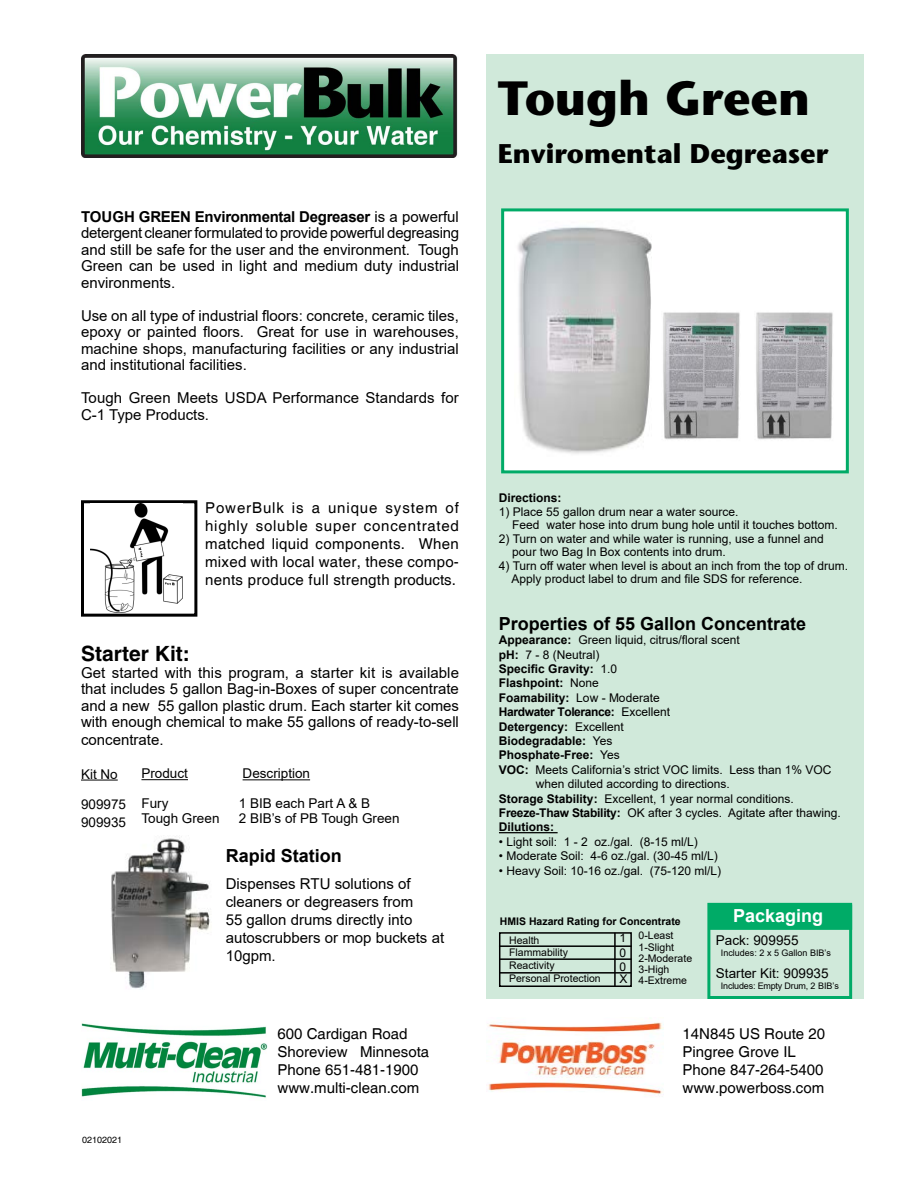
<style>
.page{position:relative;width:918px;height:1188px;background:#fff}
.page>*{position:absolute;margin:0;border:0;box-sizing:border-box;transform-origin:0 0}
.t1{font:700 48px "Stone Sans";color:#000}
.t2{font:700 27px "Stone Sans";color:#000}
.t3{font:700 21px "Helvetica";color:#000}
.t4{font:700 18px "Arial";color:#000}
.t5{font:700 18px "Arial";color:#fff}
.t6{font:15px/16.5px "Arial";color:#000;text-align:justify}
.t7{font:15px/18px "Helvetica";color:#000}
.t8{font:13.5px/15px "Arial";color:#000}
.t9{font:12px/13.5px "Arial";color:#000}
.t10{font:700 12px "Arial";color:#000}
.t11{font:700 12px "Arial";letter-spacing:-.03em;color:#000}
.t12{font:10.5px/11.2px "Arial";color:#000}
.t13{font:700 10.5px "Arial";color:#000}
.t14{font:9px "Arial";letter-spacing:-.02em;color:#000}
.t15{font:9px "Arial";color:#000}
.t16{font:9px "Helvetica";color:#000}
.s1{font-weight:700}
.s2{font-weight:400}
</style>
<div class="page">
<img style="left:111px;top:836px;width:99px;height:153px">
<img style="left:82px;top:1023px;width:185px;height:75px">
<img style="left:487px;top:1022px;width:176px;height:73px">
<div style="left:81px;top:500px;width:116px;height:117px;border:3px solid #000"></div>
<img style="left:90px;top:503px;width:92px;height:110px">
<hr style="left:243px;top:779px;width:67px;height:1px;background:#000">
<hr style="left:81px;top:780px;width:37px;height:1px;background:#000">
<hr style="left:141px;top:779px;width:47px;height:1px;background:#000">
<img style="left:81px;top:54px;width:377px;height:104px">
<div style="left:486px;top:54px;width:378px;height:945px;background:#d0e9da"></div>
<hr style="left:499px;top:832px;width:59px;height:1px;background:#000">
<div style="left:501px;top:208px;width:348px;height:265px;background:#fff;border:3px solid #00ab67"></div>
<hr style="left:614px;top:933px;width:2px;height:53px;background:#000">
<hr style="left:500px;top:958px;width:132px;height:2px;background:#000">
<hr style="left:499px;top:945px;width:133px;height:2px;background:#000">
<hr style="left:499px;top:972px;width:132px;height:2px;background:#000">
<div style="left:499px;top:932px;width:133px;height:55px;border:2px solid #000"></div>
<div style="left:708px;top:905px;width:144px;height:25px;background:#00ab67;border:2px solid #00ab67"></div>
<div style="left:707px;top:903px;width:145px;height:96px;border:3px solid #00ab67"></div>
<img style="left:517px;top:226px;width:135px;height:228px">
<img style="left:663px;top:312px;width:77px;height:128px">
<img style="left:756px;top:312px;width:77px;height:128px">
<p class="t6" style="left:81px;top:208px;width:380px"><span class="s1">TOUGH GREEN Environmental Degreaser</span> is a powerful detergent cleaner formulated to provide powerful degreasing and still be safe for the user and the environment. Tough Green can be used in light and medium duty industrial environments.</p>
<p class="t6" style="left:81px;top:307px;width:379px">Use on all type of industrial floors: concrete, ceramic tiles, epoxy or painted floors. Great for use in warehouses, machine shops, manufacturing facilities or any industrial and institutional facilities.</p>
<p class="t6" style="left:81px;top:390px;width:379px">Tough Green Meets USDA Performance Standards for<br>C-1 Type Products.</p>
<p class="t7" style="left:205px;top:500px;width:255px;text-align:justify">PowerBulk is a unique system of highly soluble super concentrated matched liquid components. When mixed with local water, these compo&shy;nents produce full strength products.</p>
<h3 class="t3" style="left:81px;top:641px;width:110px">Starter Kit:</h3>
<p class="t6" style="left:81px;top:664px;width:380px">Get started with this program, a starter kit is available that includes 5 gallon Bag-in-Boxes of super concentrate and a new 55 gallon plastic drum. Each starter kit comes with enough chemical to make 55 gallons of ready-to-sell</p>
<p class="t6" style="left:81px;top:732px;width:84px">concentrate.</p>
<p class="t8" style="left:243px;top:766px;width:69px">Description</p>
<p class="t8" style="left:239px;top:796px;width:162px">1 BIB each Part A &amp; B<br>2 BIB’s of PB Tough Green</p>
<p class="t8" style="left:141px;top:766px;width:48px">Product</p>
<p class="t8" style="left:141px;top:796px;width:80px">Fury<br>Tough Green</p>
<p class="t8" style="left:81px;top:766px;width:38px">Kit No</p>
<p class="t8" style="left:81px;top:795px;width:47px;line-height:18px">909975<br>909935</p>
<p class="t4" style="left:226px;top:844px;width:118px">Rapid Station</p>
<p class="t6" style="left:226px;top:875px;width:220px;line-height:18px;text-align:left">Dispenses RTU solutions of cleaners or degreasers from<br>55 gallon drums directly into autoscrubbers or mop buckets at<br>10gpm.</p>
<p class="t16" style="left:82px;top:1134px;width:42px">02102021</p>
<p class="t7" style="left:278px;top:1025px;width:153px">600 Cardigan Road<br>Shoreview Minnesota<br>Phone 651-481-1900 www.multi-clean.com</p>
<h1 class="t1" style="left:498px;top:68px;width:314px">Tough Green</h1>
<h2 class="t2" style="left:498px;top:136px;width:332px">Enviromental Degreaser</h2>
<p class="t10" style="left:499px;top:490px;width:64px">Directions:</p>
<p class="t9" style="left:512px;top:505px;width:327px;text-indent:-13px">1) Place 55 gallon drum near a water source.<br>Feed water hose into drum bung hole until it touches bottom.</p>
<p class="t9" style="left:512px;top:532px;width:313px;text-indent:-13px">2) Turn on water and while water is running, use a funnel and pour two Bag In Box contents into drum.</p>
<p class="t9" style="left:512px;top:559px;width:338px;text-indent:-13px">4) Turn off water when level is about an inch from the top of drum.<br>Apply product label to drum and file SDS for reference.</p>
<p class="t4" style="left:499px;top:612px;width:309px">Properties of 55 Gallon Concentrate</p>
<p class="t9" style="left:499px;top:633px;width:242px"><span class="s1">Appearance:</span> Green liquid, citrus/floral scent</p>
<p class="t9" style="left:499px;top:648px;width:102px"><span class="s1">pH:</span> 7 - 8 (Neutral)</p>
<p class="t10" style="left:499px;top:661px;width:120px">Specific Gravity: <span class="s2">1.0</span></p>
<p class="t10" style="left:499px;top:675px;width:102px">Flashpoint: <span class="s2">None</span></p>
<p class="t10" style="left:499px;top:690px;width:162px">Foamability: <span class="s2">Low - Moderate</span></p>
<p class="t11" style="left:499px;top:704px;width:173px">Hardwater Tolerance: <span class="s2">Excellent</span></p>
<p class="t10" style="left:499px;top:719px;width:126px">Detergency: <span class="s2">Excellent</span></p>
<p class="t10" style="left:499px;top:733px;width:115px">Biodegradable: <span class="s2">Yes</span></p>
<p class="t10" style="left:499px;top:747px;width:122px">Phosphate-Free: <span class="s2">Yes</span></p>
<p class="t9" style="left:499px;top:763px;width:334px"><span class="s1">VOC:</span> Meets California’s strict VOC limits. Less than 1% VOC</p>
<p class="t9" style="left:536px;top:777px;width:196px">when diluted according to directions.</p>
<p class="t9" style="left:499px;top:792px;width:296px"><span class="s1">Storage Stability:</span> Excellent, 1 year normal conditions.</p>
<p class="t9" style="left:499px;top:806px;width:343px"><span class="s1">Freeze-Thaw Stability:</span> OK after 3 cycles. Agitate after thawing.</p>
<p class="t10" style="left:499px;top:819px;width:57px">Dilutions:</p>
<p class="t9" style="left:499px;top:835px;width:200px">• Light soil: 1 - 2 oz./gal. (8-15 ml/L)</p>
<p class="t9" style="left:499px;top:849px;width:220px">• Moderate Soil: 4-6 oz./gal. (30-45 ml/L)</p>
<p class="t9" style="left:499px;top:864px;width:224px">• Heavy Soil: 10-16 oz./gal. (75-120 ml/L)</p>
<p class="t13" style="left:500px;top:914px;width:182px">HMIS Hazard Rating for Concentrate</p>
<p class="t5" style="left:733px;top:903px;width:92px">Packaging</p>
<p class="t12" style="left:509px;top:934px;width:93px;line-height:12.8px">Health<br>Flammability<br>Reactivity<br>Personal Protection</p>
<p class="t9" style="left:619px;top:931px;width:8px;line-height:14.4px;text-align:justify">1<br>0<br>0</p>
<p class="t9" style="left:619px;top:972px;width:10px">X</p>
<p class="t12" style="left:639px;top:930px;width:55px">0-Least<br>1-Slight<br>2-Moderate<br>3-High<br>4-Extreme</p>
<p class="t8" style="left:716px;top:933px;width:84px">Pack: 909955</p>
<p class="t15" style="left:721px;top:946px;width:111px">Includes: 2 x 5 Gallon BIB’s</p>
<p class="t8" style="left:716px;top:966px;width:114px">Starter Kit: 909935</p>
<p class="t14" style="left:721px;top:979px;width:119px">Includes: Empty Drum, 2 BIB’s</p>
<p class="t7" style="left:683px;top:1025px;width:144px">14N845 US Route 20<br>Pingree Grove IL<br>Phone 847-264-5400 www.powerboss.com</p>
</div>
